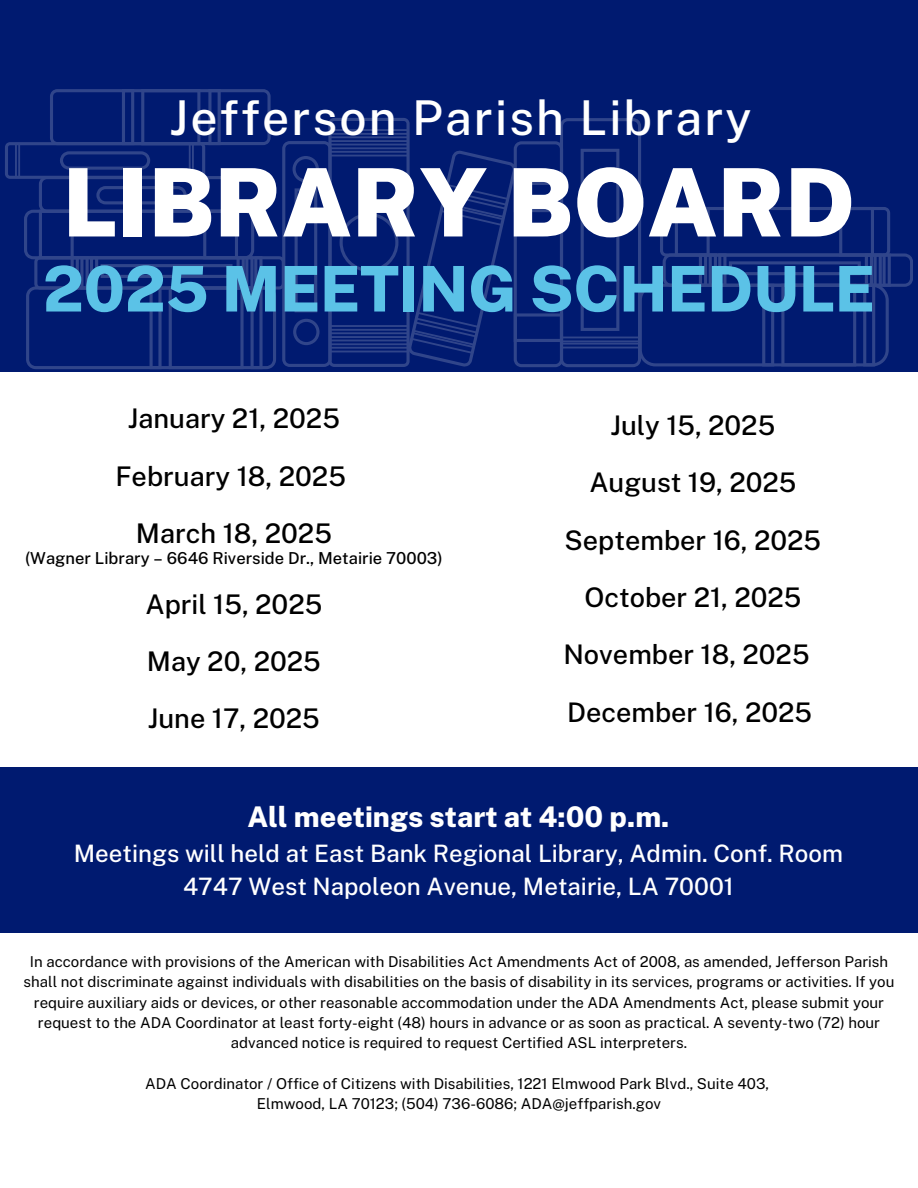
<style>
.page{position:relative;width:918px;height:1188px;background:#001a70}
.page>*{position:absolute;margin:0;border:0;box-sizing:border-box;transform-origin:0 0}
.t1{font:900 94.5px "Public Sans";color:#fff}
.t2{font:800 63px "Public Sans";letter-spacing:-.005em;color:#5bc2e7}
.t3{font:500 48px "Public Sans";letter-spacing:.045em;color:#fff}
.t4{font:800 28.5px "Public Sans";color:#fff}
.t5{font:500 27px/57.3px "Public Sans";color:#000;text-align:center}
.t6{font:500 24px/32.7px "Public Sans";color:#fff;text-align:center}
.t7{font:500 16.5px "Public Sans";color:#000}
.t8{font:15px/20.2px "Public Sans";color:#000;text-align:center}
</style>
<div class="page">
<div style="left:0;top:373px;width:918px;height:394px;background:#fff"></div>
<div style="left:0;top:934px;width:918px;height:254px;background:#fff"></div>
<svg style="left:5px;top:89px;width:908px;height:280px"></svg>
<h1 class="t3" style="left:170px;top:89px;width:583px">Jefferson Parish Library</h1>
<h3 class="t1" style="left:63px;top:147px;width:794px">LIBRARY BOARD</h3>
<p class="t2" style="left:43px;top:252px;width:834px">2025 MEETING SCHEDULE</p>
<p class="t5" style="left:115px;top:390px;width:232px">January 21, 2025<br>February 18, 2025<br>March 18, 2025</p>
<p class="t7" style="left:25px;top:549px;width:419px">(Wagner Library – 6646 Riverside Dr., Metairie 70003)</p>
<p class="t5" style="left:145px;top:575px;width:179px;text-align:justify">April 15, 2025<br>May 20, 2025<br>June 17, 2025</p>
<h5 class="t5" style="left:563px;top:396px;width:259px">July 15, 2025<br>August 19, 2025<br>September 16, 2025<br>October 21, 2025<br>November 18, 2025<br>December 16, 2025</h5>
<h4 class="t4" style="left:247px;top:800px;width:424px">All meetings start at 4:00 p.m.</h4>
<h4 class="t6" style="left:74px;top:837px;width:771px">Meetings will held at East Bank Regional Library, Admin. Conf. Room<br>4747 West Napoleon Avenue, Metairie, LA 70001</h4>
<h2 class="t8" style="left:24px;top:952px;width:872px">In accordance with provisions of the American with Disabilities Act Amendments Act of 2008, as amended, Jefferson Parish shall not discriminate against individuals with disabilities on the basis of disability in its services, programs or activities. If you require auxiliary aids or devices, or other reasonable accommodation under the ADA Amendments Act, please submit your request to the ADA Coordinator at least forty-eight (48) hours in advance or as soon as practical. A seventy-two (72) hour advanced notice is required to request Certified ASL interpreters.</h2>
<h6 class="t8" style="left:145px;top:1073px;width:625px">ADA Coordinator / Office of Citizens with Disabilities, 1221 Elmwood Park Blvd., Suite 403,</h6>
<h4 class="t8" style="left:257px;top:1093px;width:406px">Elmwood, LA 70123; (504) 736-6086; ADA@jeffparish.gov</h4>
</div>
